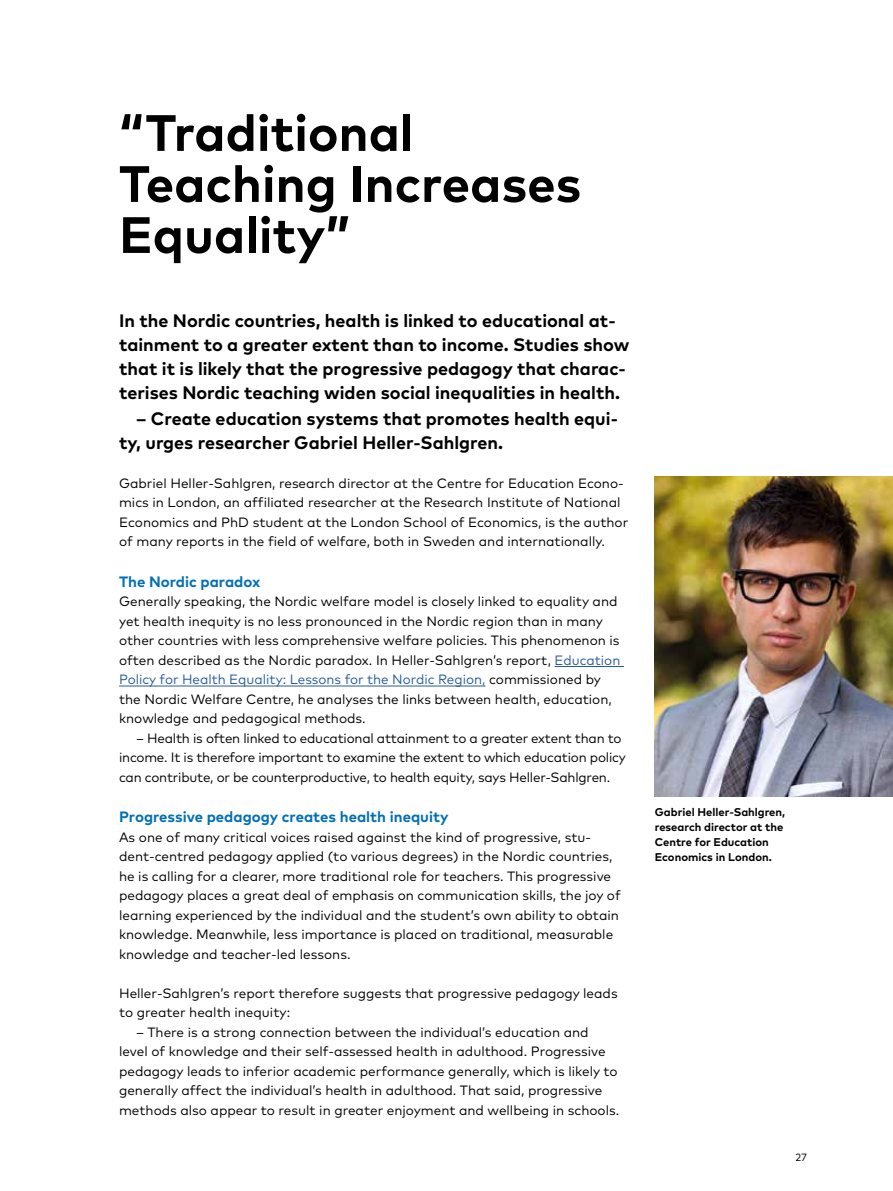
<style>
.page{position:relative;width:893px;height:1191px;background:#fff}
.page>*{position:absolute;margin:0;border:0;box-sizing:border-box;transform-origin:0 0}
.t1{font:700 51px/51px "Mark Pro";color:#000}
.t2{font:700 18px/24px "Mark Pro";color:#000}
.t3{font:700 15px "Mark Pro";color:#0070b7}
.t4{font:13.5px/19.5px "Mark Pro";color:#000}
.t5{font:700 11.25px/15px "Mark Pro";color:#000}
.t6{font:10.5px "Mark Pro";color:#000}
.s1{color:#275b9b}
</style>
<div class="page">
<hr style="left:555px;top:666px;width:69px;height:1px;background:#275b9b">
<hr style="left:119px;top:685px;width:366px;height:1px;background:#275b9b">
<img style="left:655px;top:476px;width:238px;height:320px">
<h1 class="t1" style="left:119px;top:103px;width:464px">“Traditional<br>Teaching Increases<br>Equality”</h1>
<p class="t2" style="left:119px;top:307px;width:512px">In the Nordic countries, health is linked to educational at&shy;tainment to a greater extent than to income. Studies show that it is likely that the progressive pedagogy that charac&shy;terises Nordic teaching widen social inequalities in health.</p>
<h2 class="t2" style="left:119px;top:405px;width:500px;text-indent:17px">– Create education systems that promotes health equi&shy;ty, urges researcher Gabriel Heller-Sahlgren.</h2>
<p class="t4" style="left:119px;top:472px;width:511px">Gabriel Heller-Sahlgren, research director at the Centre for Education Econo&shy;mics in London, an affiliated researcher at the Research Institute of National Economics and PhD student at the London School of Economics, is the author of many reports in the field of welfare, both in Sweden and internationally.</p>
<p class="t3" style="left:119px;top:570px;width:143px">The Nordic paradox</p>
<p class="t4" style="left:119px;top:590px;width:503px">Generally speaking, the Nordic welfare model is closely linked to equality and yet health inequity is no less pronounced in the Nordic region than in many other countries with less comprehensive welfare policies. This phenomenon is often described as the Nordic paradox. In Heller-Sahlgren’s report, <span class="s1">Education Policy for Health Equality: Lessons for the Nordic Region,</span> commissioned by the Nordic Welfare Centre, he analyses the links between health, education, knowledge and pedagogical methods.</p>
<p class="t4" style="left:119px;top:727px;width:508px;text-indent:17px">– Health is often linked to educational attainment to a greater extent than to income. It is therefore important to examine the extent to which education policy can contribute, or be counterproductive, to health equity, says Heller-Sahlgren.</p>
<p class="t3" style="left:119px;top:805px;width:331px">Progressive pedagogy creates health inequity</p>
<p class="t4" style="left:119px;top:826px;width:503px">As one of many critical voices raised against the kind of progressive, stu&shy;dent-centred pedagogy applied (to various degrees) in the Nordic countries, he is calling for a clearer, more traditional role for teachers. This progressive pedagogy places a great deal of emphasis on communication skills, the joy of learning experienced by the individual and the student’s own ability to obtain knowledge. Meanwhile, less importance is placed on traditional, measurable knowledge and teacher-led lessons.</p>
<p class="t4" style="left:119px;top:982px;width:500px">Heller-Sahlgren’s report therefore suggests that progressive pedagogy leads to greater health inequity:</p>
<p class="t4" style="left:119px;top:1021px;width:502px;text-indent:17px">– There is a strong connection between the individual’s education and level of knowledge and their self-assessed health in adulthood. Progressive pedagogy leads to inferior academic performance generally, which is likely to generally affect the individual’s health in adulthood. That said, progressive methods also appear to result in greater enjoyment and wellbeing in schools.</p>
<p class="t5" style="left:655px;top:803px;width:132px">Gabriel Heller-Sahlgren, research director at the<br>Centre for Education<br>Economics in London.</p>
<p class="t6" style="left:795px;top:1149px;width:13px">27</p>
</div>
